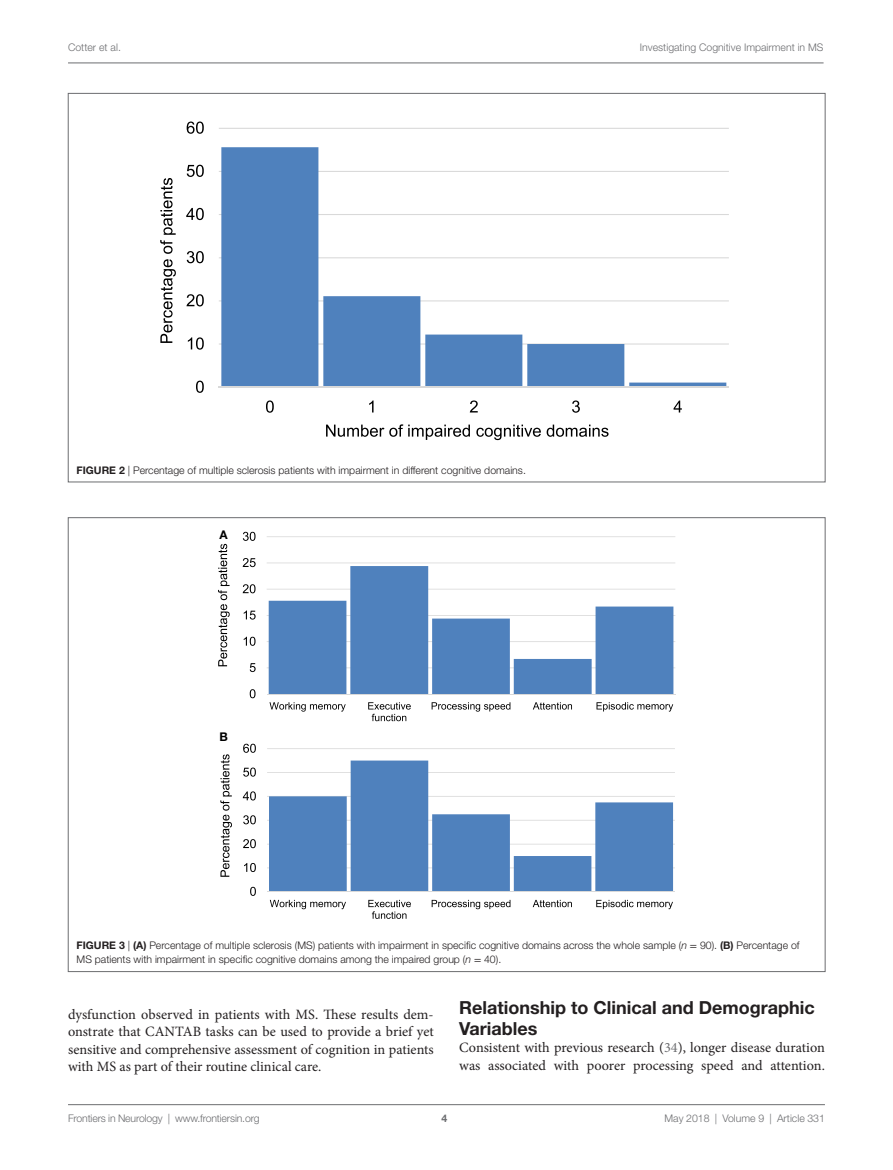
<style>
.page{position:relative;width:893px;height:1170px;background:#fff}
.page>*{position:absolute;margin:0;border:0;box-sizing:border-box;transform-origin:0 0}
.t1{font:700 18px/21px "Helvetica Neue LT Std";color:#231f20}
.t2{font:14.25px/17.2px "Minion Pro";color:#231f20;text-align:justify}
.t3{font:700 12px "Helvetica Neue LT Std";color:#000}
.t4{font:300 10.5px/14.2px "Helvetica Neue LT Std";color:#231f20}
.t5{font:300 10.5px "Helvetica Neue LT Std";color:#6c6d70}
.t6{font:700 10.5px "Helvetica Neue LT Std";color:#6c6d70}
.s1{font-weight:700}
.s2{font-style:italic}
.s3{font-family:"STIX General";font-weight:400}
.s4{color:#6c6d70}
</style>
<div class="page">
<hr style="left:267px;top:536px;width:408px;height:1px;background:#d9d9d9">
<hr style="left:267px;top:562px;width:408px;height:1px;background:#d9d9d9">
<hr style="left:267px;top:588px;width:408px;height:1px;background:#d9d9d9">
<hr style="left:267px;top:615px;width:408px;height:1px;background:#d9d9d9">
<hr style="left:267px;top:641px;width:408px;height:1px;background:#d9d9d9">
<hr style="left:267px;top:667px;width:408px;height:1px;background:#d9d9d9">
<svg style="left:269px;top:566px;width:404px;height:127px;fill:#4f81bd"></svg>
<hr style="left:267px;top:693px;width:408px;height:1px;background:#d9d9d9">
<svg style="left:250px;top:689px;width:6px;height:9px"></svg>
<svg style="left:250px;top:663px;width:6px;height:9px"></svg>
<svg style="left:244px;top:636px;width:12px;height:9px"></svg>
<svg style="left:244px;top:610px;width:12px;height:9px"></svg>
<svg style="left:243px;top:584px;width:13px;height:9px"></svg>
<svg style="left:243px;top:558px;width:13px;height:9px"></svg>
<svg style="left:243px;top:531px;width:13px;height:10px"></svg>
<svg style="left:269px;top:702px;width:77px;height:9px"></svg>
<svg style="left:368px;top:702px;width:43px;height:19px"></svg>
<svg style="left:432px;top:702px;width:78px;height:9px"></svg>
<svg style="left:533px;top:702px;width:39px;height:7px"></svg>
<svg style="left:596px;top:702px;width:77px;height:9px"></svg>
<svg style="left:218px;top:544px;width:12px;height:122px"></svg>
<hr style="left:267px;top:867px;width:408px;height:1px;background:#d9d9d9">
<hr style="left:267px;top:843px;width:408px;height:1px;background:#d9d9d9">
<hr style="left:267px;top:819px;width:408px;height:1px;background:#d9d9d9">
<hr style="left:267px;top:795px;width:408px;height:1px;background:#d9d9d9">
<hr style="left:267px;top:772px;width:408px;height:1px;background:#d9d9d9">
<hr style="left:267px;top:748px;width:408px;height:1px;background:#d9d9d9">
<svg style="left:269px;top:760px;width:404px;height:131px;fill:#4f81bd"></svg>
<hr style="left:267px;top:891px;width:408px;height:1px;background:#d9d9d9">
<svg style="left:250px;top:886px;width:6px;height:9px"></svg>
<svg style="left:244px;top:863px;width:12px;height:9px"></svg>
<svg style="left:243px;top:839px;width:13px;height:9px"></svg>
<svg style="left:243px;top:815px;width:13px;height:9px"></svg>
<svg style="left:243px;top:791px;width:13px;height:9px"></svg>
<svg style="left:243px;top:767px;width:13px;height:9px"></svg>
<svg style="left:243px;top:743px;width:13px;height:9px"></svg>
<svg style="left:270px;top:899px;width:76px;height:10px"></svg>
<svg style="left:368px;top:899px;width:43px;height:19px"></svg>
<svg style="left:432px;top:899px;width:78px;height:10px"></svg>
<svg style="left:533px;top:899px;width:39px;height:8px"></svg>
<svg style="left:596px;top:899px;width:77px;height:10px"></svg>
<svg style="left:220px;top:754px;width:12px;height:122px"></svg>
<hr style="left:219px;top:343px;width:510px;height:1px;background:#d9d9d9">
<hr style="left:219px;top:300px;width:510px;height:1px;background:#d9d9d9">
<hr style="left:219px;top:257px;width:510px;height:1px;background:#d9d9d9">
<hr style="left:219px;top:214px;width:510px;height:1px;background:#d9d9d9">
<hr style="left:219px;top:171px;width:510px;height:1px;background:#d9d9d9">
<hr style="left:219px;top:128px;width:510px;height:1px;background:#d9d9d9">
<svg style="left:221px;top:147px;width:505px;height:240px"></svg>
<hr style="left:219px;top:387px;width:510px;height:1px;background:#d9d9d9">
<svg style="left:196px;top:380px;width:8px;height:13px"></svg>
<svg style="left:188px;top:337px;width:16px;height:12px"></svg>
<svg style="left:187px;top:294px;width:17px;height:12px"></svg>
<svg style="left:187px;top:251px;width:17px;height:12px"></svg>
<svg style="left:186px;top:208px;width:18px;height:12px"></svg>
<svg style="left:187px;top:165px;width:17px;height:12px"></svg>
<svg style="left:187px;top:121px;width:17px;height:13px"></svg>
<svg style="left:266px;top:400px;width:8px;height:12px"></svg>
<svg style="left:369px;top:400px;width:5px;height:12px"></svg>
<svg style="left:470px;top:400px;width:8px;height:12px"></svg>
<svg style="left:572px;top:400px;width:8px;height:12px"></svg>
<svg style="left:674px;top:400px;width:8px;height:12px"></svg>
<svg style="left:160px;top:178px;width:16px;height:165px"></svg>
<svg style="left:326px;top:424px;width:283px;height:16px"></svg>
<hr style="left:68px;top:63px;width:756px;height:1px;background:#6c6d70">
<hr style="left:68px;top:1104px;width:757px;height:1px;background:#6c6d70">
<p class="t5" style="left:68px;top:41px;width:54px">Cotter et al.</p>
<p class="t5" style="left:640px;top:41px;width:185px">Investigating Cognitive Impairment in MS</p>
<p class="t4" style="left:77px;top:462px;width:451px"><span class="s1">Figure 2</span> | Percentage of multiple sclerosis patients with impairment in different cognitive domains.</p>
<p class="t3" style="left:220px;top:527px;width:10px">A</p>
<p class="t3" style="left:220px;top:729px;width:10px">B</p>
<p class="t4" style="left:77px;top:937px;width:724px"><span class="s1">Figure 3</span> | <span class="s1">(A)</span> Percentage of multiple sclerosis (MS) patients with impairment in specific cognitive domains across the whole sample (<span class="s2">n</span> <span class="s3">=</span> 90). <span class="s1">(B)</span> Percentage of<br>MS patients with impairment in specific cognitive domains among the impaired group (<span class="s2">n</span> <span class="s3">=</span> 40).</p>
<p class="t2" style="left:68px;top:1005px;width:367px">dysfunction observed in patients with MS. These results dem&shy;onstrate that CANTAB tasks can be used to provide a brief yet sensitive and comprehensive assessment of cognition in patients with MS as part of their routine clinical care.</p>
<p class="t1" style="left:459px;top:996px;width:357px">Relationship to Clinical and Demographic<br>Variables</p>
<p class="t2" style="left:459px;top:1038px;width:367px">Consistent with previous research (<span class="s4">34</span>), longer disease duration was associated with poorer processing speed and attention.</p>
<p class="t5" style="left:68px;top:1111px;width:193px">Frontiers in Neurology | www.frontiersin.org</p>
<p class="t5" style="left:665px;top:1111px;width:162px">May 2018 | Volume 9 | Article 331</p>
<p class="t6" style="left:441px;top:1111px;width:7px">4</p>
</div>
